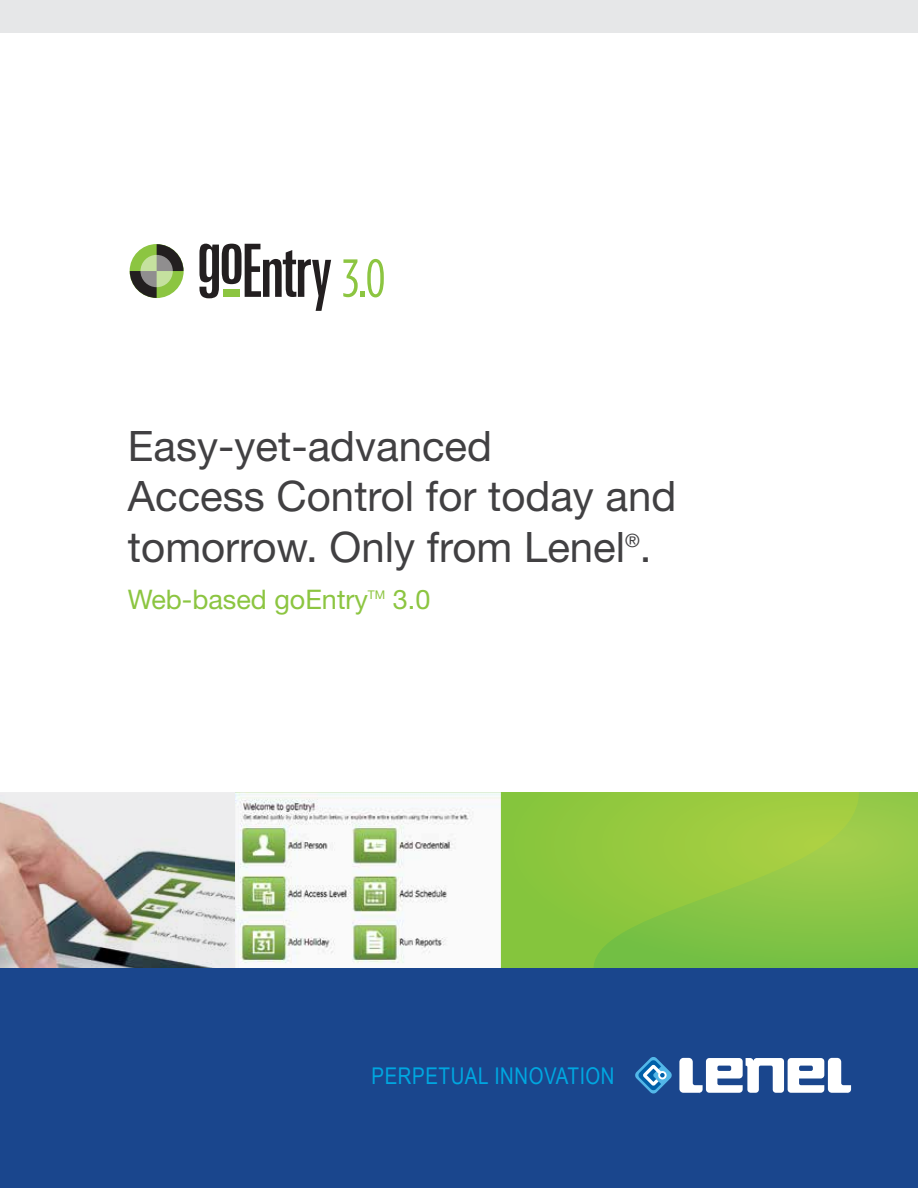
<style>
.page{position:relative;width:918px;height:1188px;background:#fff}
.page>*{position:absolute;margin:0;border:0;box-sizing:border-box;transform-origin:0 0}
.t1{font:53.7px "Gotham Condensed";color:#8cc541}
.t2{font:42px/50.4px "Helvetica Neue LT Std";color:#414042}
.t3{font:27px "Helvetica Neue LT Std";color:#8cc541}
.t4{font:23.1px "Arial Narrow";letter-spacing:.025em;color:#00a7e0}
.t5{font:18.3px "Helvetica Neue LT Std";color:#414042}
.t6{font:12px "Helvetica Neue LT Std";color:#8cc541}
</style>
<div class="page">
<img style="left:0;top:792px;width:236px;height:176px">
<img style="left:236px;top:792px;width:265px;height:176px">
<svg style="left:859px;top:792px;width:59px;height:176px;background:#8ec747"></svg>
<svg style="left:501px;top:792px;width:358px;height:176px;background:#8ec741"></svg>
<div style="left:0;top:968px;width:918px;height:220px;background:#1a468d"></div>
<div style="left:0;top:0;width:918px;height:33px;background:#e6e7e8"></div>
<svg style="left:679px;top:1058px;width:172px;height:35px"></svg>
<svg style="left:635px;top:1057px;width:37px;height:37px"></svg>
<svg style="left:199px;top:244px;width:132px;height:67px"></svg>
<svg style="left:130px;top:244px;width:54px;height:54px"></svg>
<svg style="left:140px;top:255px;width:33px;height:32px"></svg>
<p class="t1" style="left:342px;top:249px;width:45px">3.0</p>
<p class="t2" style="left:128px;top:420px;width:550px">Easy-yet-advanced<br>Access Control for today and tomorrow. Only from Lenel .</p>
<p class="t5" style="left:625px;top:529px;width:16px">®</p>
<p class="t3" style="left:128px;top:583px;width:242px">Web-based goEntry</p>
<p class="t6" style="left:368px;top:587px;width:19px">TM</p>
<p class="t3" style="left:393px;top:583px;width:39px">3.0</p>
<p class="t4" style="left:372px;top:1059px;width:244px">PERPETUAL INNOVATION</p>
</div>
